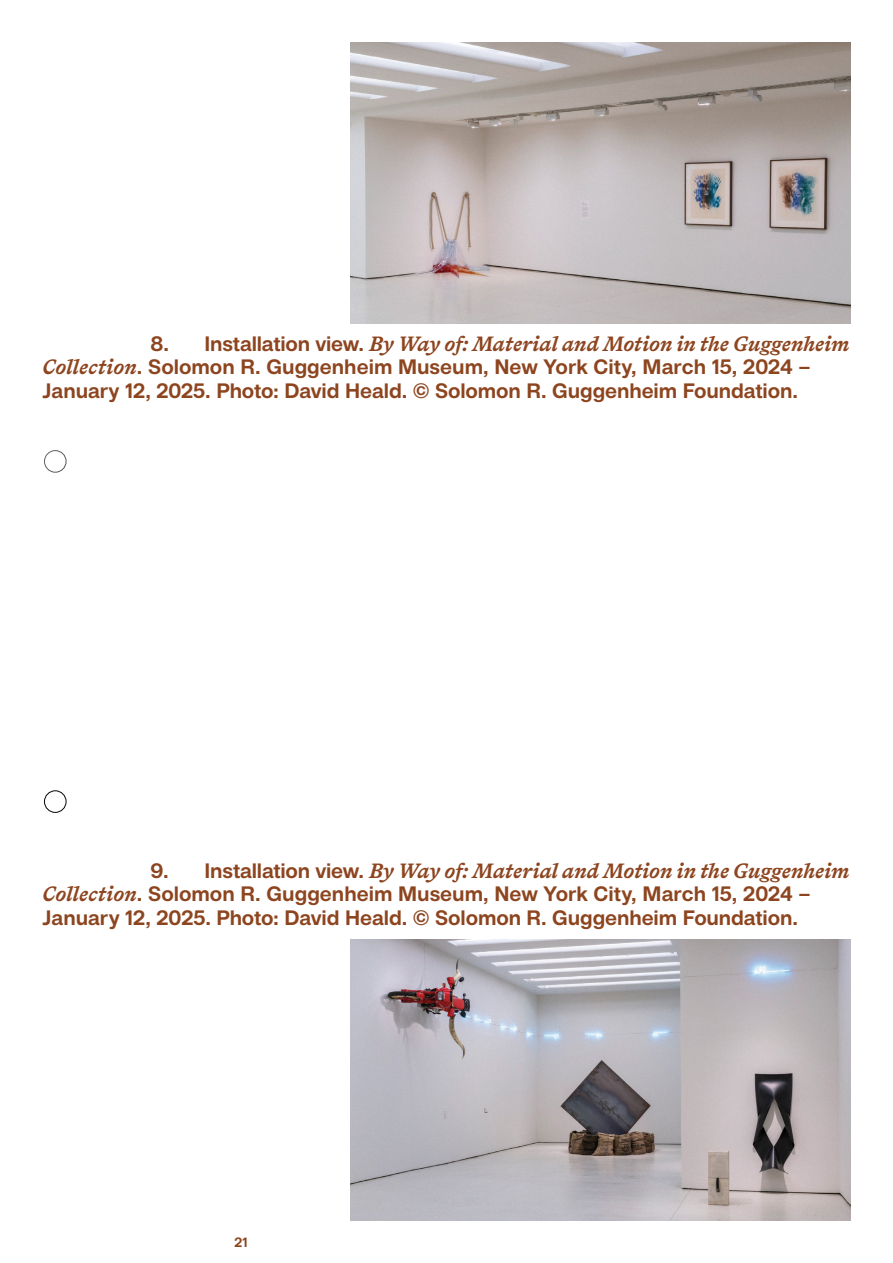
<style>
.page{position:relative;width:893px;height:1263px;background:#fff}
.page>*{position:absolute;margin:0;border:0;box-sizing:border-box;transform-origin:0 0}
.t1{font:600 20.85px/23.7px "CF Mod Grotesk";letter-spacing:-.005em;color:#8d451f}
.t2{font:italic 700 20.85px "Bradford LL";letter-spacing:-.01em;color:#8d451f}
.t3{font:600 13.5px "CF Mod Grotesk";color:#8d451f}
.s1{font-family:"CF Mod Grotesk";font-weight:600;font-style:normal}
.s2{font-family:"Bradford LL";font-weight:700;font-style:italic}
</style>
<div class="page">
<img style="left:350px;top:43px;width:500px;height:281px">
<img style="left:350px;top:939px;width:500px;height:281px">
<div style="left:44px;top:450px;width:22px;height:22px;border:1px solid #fff;border-radius:50%"></div>
<div style="left:44px;top:791px;width:22px;height:21px;border:1px solid #fff;border-radius:50%"></div>
<p class="t2" style="left:151px;top:329px;width:701px"><span class="s1">8. Installation view.</span> By Way of: Material and Motion in the Guggenheim</p>
<p class="t1" style="left:43px;top:354px;width:770px"><span class="s2">Collection</span>. Solomon R. Guggenheim Museum, New York City, March 15, 2024 –<br>January 12, 2025. Photo: David Heald. © Solomon R. Guggenheim Foundation.</p>
<p class="t2" style="left:151px;top:856px;width:701px"><span class="s1">9. Installation view.</span> By Way of: Material and Motion in the Guggenheim</p>
<p class="t1" style="left:43px;top:881px;width:770px"><span class="s2">Collection</span>. Solomon R. Guggenheim Museum, New York City, March 15, 2024 –<br>January 12, 2025. Photo: David Heald. © Solomon R. Guggenheim Foundation.</p>
<p class="t3" style="left:234px;top:1232px;width:15px">21</p>
</div>
